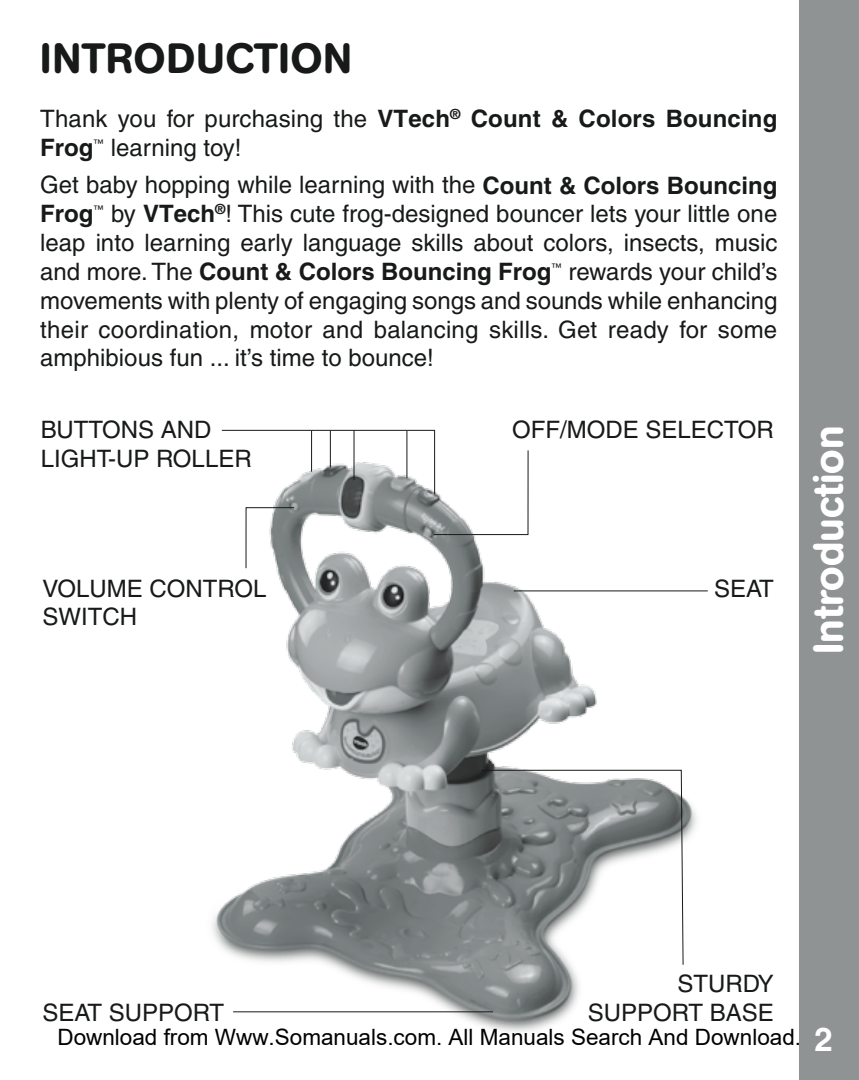
<style>
.page{position:relative;width:859px;height:1080px;background:#fff}
.page>*{position:absolute;margin:0;border:0;box-sizing:border-box;transform-origin:0 0}
.t1{font:500 42px "AG Book Rounded";letter-spacing:.02em;color:#171a19}
.t2{font:500 42px "AG Book Rounded";color:#fff}
.t3{font:700 33px "Helvetica";color:#fff}
.t4{font:500 24px/28.8px "Helvetica";color:#171a19}
.t5{font:700 24px/28.8px "Helvetica";letter-spacing:.005em;color:#171a19}
.t6{font:22.5px "Arial";color:#000}
.t7{font:500 10.5px "Helvetica";color:#171a19}
.s1{font-weight:500}
.s2{font-weight:700}
</style>
<div class="page">
<div style="left:799px;top:0;width:60px;height:1080px;background:#8f9394"></div>
<img style="left:212px;top:569px;width:496px;height:463px">
<svg style="left:480px;top:770px;width:204px;height:196px"></svg>
<hr style="left:233px;top:1011px;width:260px;height:1px;background:#171a19">
<hr style="left:514px;top:590px;width:194px;height:1px;background:#171a19">
<svg style="left:221px;top:430px;width:308px;height:139px"></svg>
<h1 class="t1" style="left:40px;top:34px;width:313px">INTRODUCTION</h1>
<p class="t5" style="left:40px;top:104px;width:738px"><span class="s1">Thank you for purchasing the</span> Vtech<sup>®</sup> count &amp; colors Bouncing<br>Frog</p>
<p class="t4" style="left:40px;top:129px;width:738px;line-height:37.2px;text-indent:70px">learning toy!<br>Get baby hopping while learning with the <span class="s2">Count &amp; Colors Bouncing</span></p>
<p class="t5" style="left:40px;top:199px;width:55px">Frog</p>
<p class="t7" style="left:94px;top:204px;width:12px">™</p>
<p class="t7" style="left:94px;top:137px;width:12px">™</p>
<p class="t4" style="left:40px;top:199px;width:738px;text-align:justify;text-indent:71px">by <span class="s2">VTech</span><sup>®</sup>! This cute frog-designed bouncer lets your little one leap into learning early language skills about colors, insects, music and more. The <span class="s2">Count &amp; Colors Bouncing Frog</span></p>
<p class="t4" style="left:40px;top:257px;width:739px;text-align:justify;text-indent:528px">rewards your child’s movements with plenty of engaging songs and sounds while enhancing their coordination, motor and balancing skills. Get ready for some amphibious fun ... it’s time to bounce!</p>
<p class="t7" style="left:551px;top:261px;width:12px">™</p>
<p class="t4" style="left:41px;top:415px;width:212px">buttons and<br>lig ht-up roller</p>
<p class="t4" style="left:512px;top:415px;width:93px">OFF/MODE</p>
<p class="t4" style="left:645px;top:415px;width:16px">SELE</p>
<p class="t4" style="left:707px;top:415px;width:50px">CTOR</p>
<p class="t4" style="left:42px;top:574px;width:32px">VOLU</p>
<p class="t4" style="left:42px;top:574px;width:192px;text-indent:64px">ME CONTROL<br>SWITCH</p>
<p class="t4" style="left:714px;top:574px;width:53px">seat</p>
<h1 class="t2" style="left:804px;top:654px;width:230px;rotate:-90deg">Introduction</h1>
<p class="t4" style="left:42px;top:998px;width:175px">seat support</p>
<p class="t4" style="left:588px;top:969px;width:187px;text-align:right">sturdy support base</p>
<p class="t6" style="left:57px;top:1025px;width:745px">Download from Www.Somanuals.com. All Manuals Search And Download.</p>
<h2 class="t3" style="left:814px;top:1020px;width:20px">2</h2>
</div>
